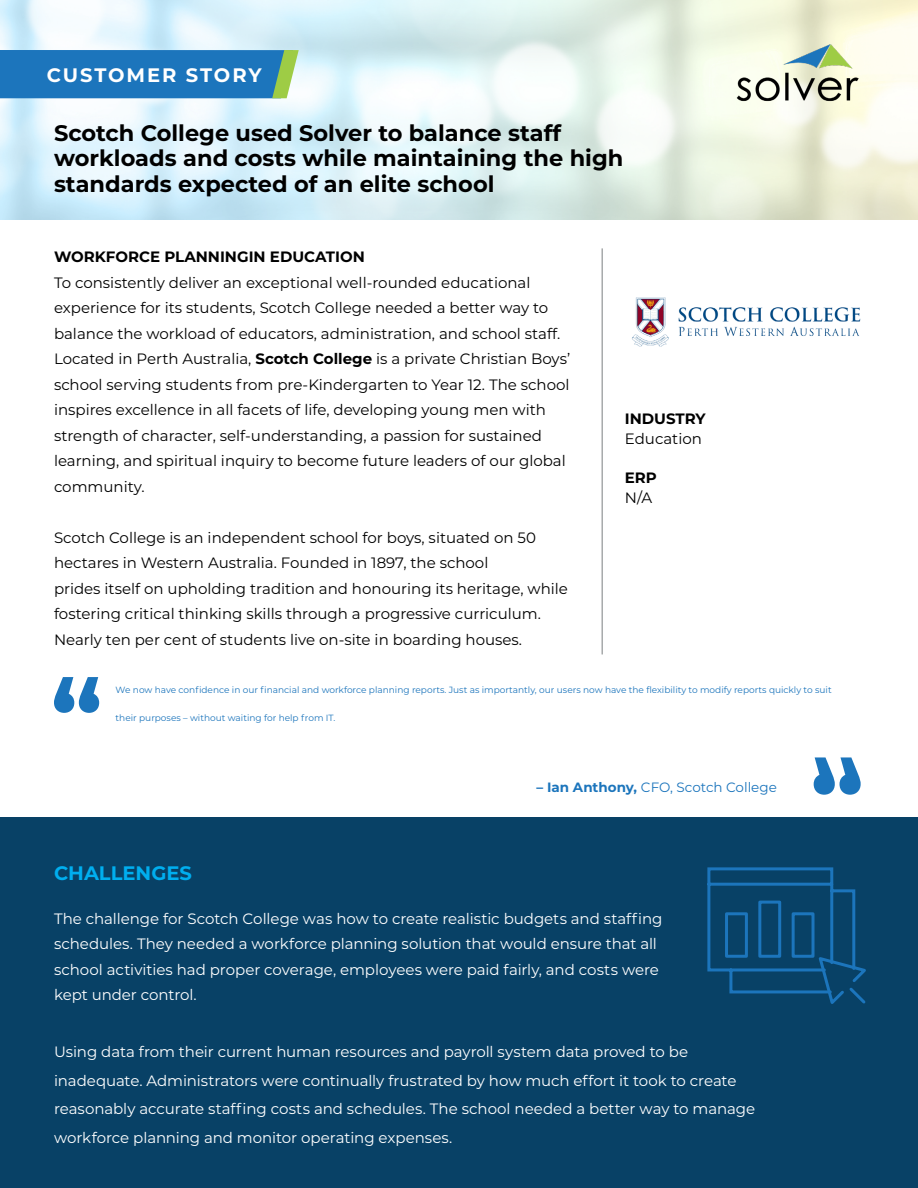
<style>
.page{position:relative;width:918px;height:1188px;background:#fff}
.page>*{position:absolute;margin:0;border:0;box-sizing:border-box;transform-origin:0 0}
.t1{font:700 22.5px/25.5px "Montserrat";color:#000}
.t2{font:700 19.5px "Montserrat";letter-spacing:.095em;color:#fff}
.t3{font:700 19.5px "Montserrat";color:#00aeef}
.t4{font:15px/25.5px "Montserrat";color:#000}
.t5{font:15px/25.5px "Montserrat";letter-spacing:-.005em;color:#fff}
.t6{font:700 15px "Montserrat";color:#000}
.t7{font:13.5px "Montserrat";color:#1c75bc}
.t8{font:9px "Montserrat";color:#1c75bc}
.s1{font-weight:700}
</style>
<div class="page">
<div style="left:0;top:818px;width:918px;height:370px;background:#084166"></div>
<hr style="left:601px;top:248px;width:2px;height:406px;background:#a7aaab">
<img style="left:728px;top:42px;width:145px;height:65px">
<svg style="left:707px;top:867px;width:159px;height:137px"></svg>
<svg style="left:0;top:50px;width:299px;height:48px;background:#267cb7"></svg>
<svg style="left:54px;top:677px;width:45px;height:36px"></svg>
<svg style="left:814px;top:757px;width:47px;height:38px"></svg>
<img style="left:632px;top:297px;width:229px;height:50px">
<h2 class="t2" style="left:47px;top:61px;width:216px">CUSTOMER STORY</h2>
<h1 class="t1" style="left:54px;top:119px;width:571px">Scotch College used Solver to balance staff workloads and costs while maintaining the high standards expected of an elite school</h1>
<p class="t6" style="left:54px;top:246px;width:312px">WORKFORCE PLANNINGIN EDUCATION</p>
<p class="t4" style="left:54px;top:269px;width:518px">To consistently deliver an exceptional well-rounded educational experience for its students, Scotch College needed a better way to balance the workload of educators, administration, and school staff.<br>Located in Perth Australia, <span class="s1">Scotch College</span> is a private Christian Boys’ school serving students from pre-Kindergarten to Year 12. The school inspires excellence in all facets of life, developing young men with strength of character, self-understanding, a passion for sustained learning, and spiritual inquiry to become future leaders of our global community.</p>
<p class="t4" style="left:54px;top:524px;width:516px">Scotch College is an independent school for boys, situated on 50 hectares in Western Australia. Founded in 1897, the school<br>prides itself on upholding tradition and honouring its heritage, while fostering critical thinking skills through a progressive curriculum.<br>Nearly ten per cent of students live on-site in boarding houses.</p>
<p class="t6" style="left:625px;top:408px;width:82px">INDUSTRY</p>
<p class="t4" style="left:625px;top:425px;width:79px">Education</p>
<p class="t6" style="left:625px;top:467px;width:34px">ERP</p>
<p class="t4" style="left:625px;top:484px;width:29px">N/A</p>
<p class="t8" style="left:116px;top:684px;width:718px">We now have confidence in our financial and workforce planning reports. Just as importantly, our users now have the flexibility to modify reports quickly to suit</p>
<p class="t8" style="left:116px;top:712px;width:221px">their purposes – without waiting for help from IT.</p>
<p class="t7" style="left:537px;top:778px;width:242px"><span class="s1">– Ian Anthony,</span> CFO, Scotch College</p>
<h2 class="t3" style="left:54px;top:859px;width:139px">CHALLENGES</h2>
<p class="t5" style="left:54px;top:905px;width:610px">The challenge for Scotch College was how to create realistic budgets and staffing schedules. They needed a workforce planning solution that would ensure that all school activities had proper coverage, employees were paid fairly, and costs were kept under control.</p>
<p class="t5" style="left:54px;top:1037px;width:703px;line-height:28.5px">Using data from their current human resources and payroll system data proved to be inadequate. Administrators were continually frustrated by how much effort it took to create reasonably accurate staffing costs and schedules. The school needed a better way to manage workforce planning and monitor operating expenses.</p>
</div>
